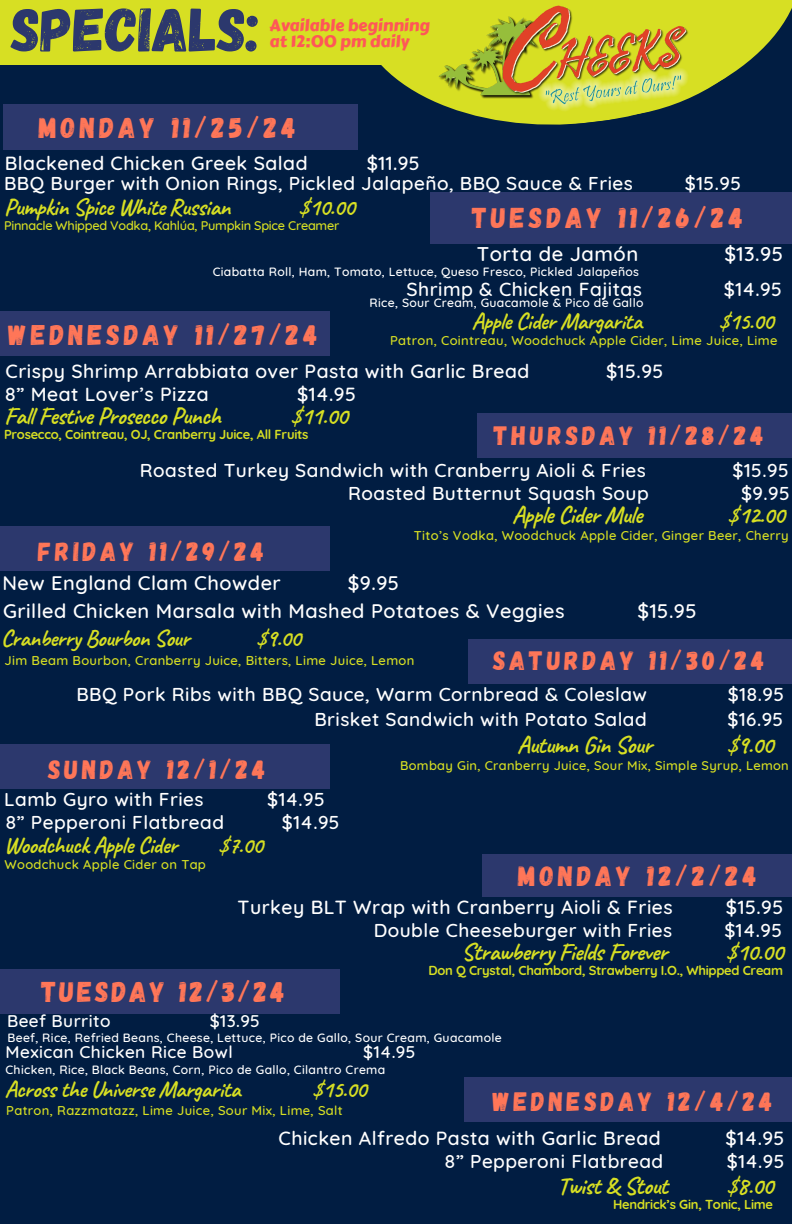
<style>
.page{position:relative;width:792px;height:1224px;background:#011d42}
.page>*{position:absolute;margin:0;border:0;box-sizing:border-box;transform-origin:0 0}
.t1{font:61.7px "Gagalin";color:#2c386d}
.t2{font:28.7px "Gagalin";letter-spacing:.14em;color:#ff7658}
.t3{font:28.6px "Gagalin";letter-spacing:.105em;color:#ff7658}
.t4{font:28.4px "Gagalin";letter-spacing:.14em;color:#ff7658}
.t5{font:27.9px "Gagalin";letter-spacing:.14em;color:#ff7658}
.t6{font:26.6px "Gagalin";letter-spacing:.14em;color:#ff7658}
.t7{font:700 24.3px "Caveat";letter-spacing:-.02em;color:#d7df23}
.t8{font:700 23.8px "Caveat";letter-spacing:-.02em;color:#d7df23}
.t9{font:700 23.3px "Caveat";letter-spacing:-.02em;color:#d7df23}
.t10{font:500 20.2px "Quicksand";letter-spacing:.025em;color:#fff}
.t11{font:500 20px "Quicksand";letter-spacing:.025em;color:#fff}
.t12{font:500 19.4px "Quicksand";letter-spacing:.025em;color:#fff}
.t13{font:500 19.2px "Quicksand";letter-spacing:.025em;color:#fff}
.t14{font:500 19px "Quicksand";letter-spacing:.025em;color:#fff}
.t15{font:500 17.2px "Quicksand";letter-spacing:.025em;color:#fff}
.t16{font:16.4px/16.5px "Carter One";color:#ff5757}
.t17{font:500 13px "Quicksand";letter-spacing:.025em;color:#d7df23}
.t18{font:700 13px "Quicksand";letter-spacing:-.02em;color:#d7df23}
.t19{font:500 12.8px "Quicksand";letter-spacing:.025em;color:#d7df23}
.t20{font:500 12.7px "Quicksand";letter-spacing:-.02em;color:#d7df23}
.t21{font:500 12.2px "Quicksand";letter-spacing:.025em;color:#fff}
</style>
<div class="page">
<div style="left:0;top:311px;width:330px;height:45px;background:#2c386d"></div>
<div style="left:477px;top:413px;width:315px;height:45px;background:#2c386d"></div>
<div style="left:0;top:0;width:469px;height:65px;background:#d7df23"></div>
<svg style="left:357px;top:65px;width:268px;height:72px"></svg>
<svg style="left:382px;top:0;width:410px;height:117px;fill:#d7df23"></svg>
<img style="left:435px;top:0;width:256px;height:113px">
<div style="left:430px;top:192px;width:362px;height:51px;background:#2c386d"></div>
<div style="left:3px;top:104px;width:354px;height:46px;background:#2c386d"></div>
<div style="left:0;top:527px;width:330px;height:44px;background:#2c386d"></div>
<div style="left:0;top:745px;width:330px;height:44px;background:#2c386d"></div>
<div style="left:469px;top:639px;width:323px;height:44px;background:#2c386d"></div>
<div style="left:482px;top:854px;width:310px;height:42px;background:#2c386d"></div>
<div style="left:0;top:969px;width:340px;height:45px;background:#2c386d"></div>
<div style="left:464px;top:1078px;width:328px;height:44px;background:#2c386d"></div>
<p class="t1" style="left:11px;top:-10px;width:250px">SPECIALS:</p>
<p class="t16" style="left:270px;top:17px;width:162px">Available beginning at 12:00 pm daily</p>
<p class="t2" style="left:39px;top:109px;width:258px">MONDAY 11/25/24</p>
<h3 class="t12" style="left:5px;top:151px;width:304px">Blackened Chicken Greek Salad</h3>
<h3 class="t12" style="left:367px;top:151px;width:55px">$11.95</h3>
<p class="t14" style="left:4px;top:171px;width:630px">BBQ Burger with Onion Rings, Pickled Jalapeño, BBQ Sauce &amp; Fries</p>
<p class="t14" style="left:685px;top:171px;width:58px">$15.95</p>
<h2 class="t8" style="left:4px;top:192px;width:228px">Pumpkin Spice White Russian</h2>
<h2 class="t8" style="left:299px;top:192px;width:57px">$10.00</h2>
<p class="t20" style="left:4px;top:217px;width:337px">Pinnacle Whipped Vodka, Kahlúa, Pumpkin Spice Creamer</p>
<p class="t2" style="left:472px;top:199px;width:273px">TUESDAY 11/26/24</p>
<p class="t10" style="left:477px;top:241px;width:163px">Torta de Jamón</p>
<p class="t10" style="left:724px;top:241px;width:61px">$13.95</p>
<p class="t21" style="left:213px;top:264px;width:428px">Ciabatta Roll, Ham, Tomato, Lettuce, Queso Fresco, Pickled Jalapeños</p>
<p class="t13" style="left:407px;top:277px;width:237px">Shrimp &amp; Chicken Fajitas</p>
<p class="t13" style="left:724px;top:277px;width:60px">$14.95</p>
<p class="t21" style="left:370px;top:294px;width:275px">Rice, Sour Cream, Guacamole &amp; Pico de Gallo</p>
<h2 class="t4" style="left:9px;top:317px;width:311px">WEDNESDAY 11/27/24</h2>
<h2 class="t9" style="left:472px;top:307px;width:172px">Apple Cider Margarita</h2>
<h2 class="t9" style="left:719px;top:307px;width:56px">$15.00</h2>
<p class="t17" style="left:390px;top:332px;width:389px">Patron, Cointreau, Woodchuck Apple Cider, Lime Juice, Lime</p>
<p class="t12" style="left:6px;top:358px;width:525px">Crispy Shrimp Arrabbiata over Pasta with Garlic Bread</p>
<p class="t12" style="left:606px;top:358px;width:59px">$15.95</p>
<h2 class="t12" style="left:5px;top:381px;width:205px">8” Meat Lover’s Pizza</h2>
<h2 class="t12" style="left:297px;top:381px;width:60px">$14.95</h2>
<p class="t7" style="left:4px;top:400px;width:219px">Fall Festive Prosecco Punch</p>
<p class="t7" style="left:291px;top:400px;width:59px">$11.00</p>
<p class="t18" style="left:4px;top:426px;width:306px">Prosecco, Cointreau, OJ, Cranberry Juice, All Fruits</p>
<h2 class="t6" style="left:494px;top:418px;width:271px">THURSDAY 11/28/24</h2>
<h2 class="t14" style="left:140px;top:458px;width:508px">Roasted Turkey Sandwich with Cranberry Aioli &amp; Fries</h2>
<h2 class="t14" style="left:733px;top:458px;width:58px">$15.95</h2>
<p class="t7" style="left:512px;top:500px;width:132px">Apple Cider Mule</p>
<p class="t7" style="left:728px;top:500px;width:59px">$12.00</p>
<p class="t17" style="left:414px;top:527px;width:376px">Tito’s Vodka, Woodchuck Apple Cider, Ginger Beer, Cherry</p>
<p class="t14" style="left:348px;top:481px;width:302px">Roasted Butternut Squash Soup</p>
<p class="t14" style="left:741px;top:481px;width:50px">$9.95</p>
<p class="t6" style="left:38px;top:534px;width:227px">FRIDAY 11/29/24</p>
<p class="t11" style="left:2px;top:570px;width:280px">New England Clam Chowder</p>
<p class="t11" style="left:348px;top:570px;width:53px">$9.95</p>
<p class="t11" style="left:3px;top:598px;width:563px">Grilled Chicken Marsala with Mashed Potatoes &amp; Veggies</p>
<p class="t11" style="left:638px;top:598px;width:61px">$15.95</p>
<p class="t9" style="left:1px;top:623px;width:191px">Cranberry Bourbon Sour</p>
<p class="t9" style="left:257px;top:623px;width:46px">$9.00</p>
<p class="t17" style="left:5px;top:652px;width:411px">Jim Beam Bourbon, Cranberry Juice, Bitters, Lime Juice, Lemon</p>
<p class="t6" style="left:493px;top:643px;width:273px">SATURDAY 11/30/24</p>
<h2 class="t14" style="left:76px;top:682px;width:572px">BBQ Pork Ribs with BBQ Sauce, Warm Cornbread &amp; Coleslaw</h2>
<h2 class="t14" style="left:728px;top:682px;width:58px">$18.95</h2>
<p class="t7" style="left:517px;top:730px;width:137px">Autumn Gin Sour</p>
<p class="t7" style="left:727px;top:730px;width:48px">$9.00</p>
<p class="t14" style="left:314px;top:707px;width:334px">Brisket Sandwich with Potato Salad</p>
<p class="t14" style="left:728px;top:707px;width:57px">$16.95</p>
<p class="t6" style="left:48px;top:752px;width:219px">SUNDAY 12/1/24</p>
<p class="t19" style="left:400px;top:758px;width:390px">Bombay Gin, Cranberry Juice, Sour Mix, Simple Syrup, Lemon</p>
<h6 class="t14" style="left:4px;top:787px;width:201px">Lamb Gyro with Fries</h6>
<h6 class="t14" style="left:267px;top:787px;width:59px">$14.95</h6>
<p class="t14" style="left:6px;top:810px;width:220px">8” Pepperoni Flatbread</p>
<p class="t14" style="left:282px;top:810px;width:59px">$14.95</p>
<p class="t9" style="left:4px;top:831px;width:175px">Woodchuck Apple Cider</p>
<p class="t9" style="left:218px;top:831px;width:46px">$7.00</p>
<p class="t17" style="left:5px;top:856px;width:203px">Woodchuck Apple Cider on Tap</p>
<p class="t5" style="left:518px;top:858px;width:240px">MONDAY 12/2/24</p>
<h2 class="t12" style="left:238px;top:895px;width:437px">Turkey BLT Wrap with Cranberry Aioli &amp; Fries</h2>
<h2 class="t12" style="left:726px;top:895px;width:59px">$15.95</h2>
<h2 class="t3" style="left:42px;top:974px;width:245px">TUESDAY 12/3/24</h2>
<p class="t15" style="left:7px;top:1010px;width:105px">Beef Burrito</p>
<p class="t15" style="left:210px;top:1010px;width:52px">$13.95</p>
<p class="t14" style="left:374px;top:918px;width:300px">Double Cheeseburger with Fries</p>
<p class="t14" style="left:724px;top:918px;width:59px">$14.95</p>
<p class="t7" style="left:462px;top:937px;width:207px">Strawberry Fields Forever</p>
<p class="t7" style="left:726px;top:937px;width:59px">$10.00</p>
<p class="t18" style="left:428px;top:962px;width:356px">Don Q Crystal, Chambord, Strawberry I.O., Whipped Cream</p>
<p class="t21" style="left:7px;top:1030px;width:496px">Beef, Rice, Refried Beans, Cheese, Lettuce, Pico de Gallo, Sour Cream, Guacamole</p>
<p class="t15" style="left:6px;top:1041px;width:229px">Mexican Chicken Rice Bowl</p>
<p class="t15" style="left:363px;top:1041px;width:54px">$14.95</p>
<p class="t21" style="left:6px;top:1062px;width:381px">Chicken, Rice, Black Beans, Corn, Pico de Gallo, Cilantro Crema</p>
<p class="t9" style="left:5px;top:1075px;width:237px">Across the Universe Margarita</p>
<p class="t9" style="left:312px;top:1075px;width:56px">$15.00</p>
<p class="t17" style="left:6px;top:1102px;width:338px">Patron, Razzmatazz, Lime Juice, Sour Mix, Lime, Salt</p>
<h3 class="t6" style="left:493px;top:1084px;width:281px">WEDNESDAY 12/4/24</h3>
<p class="t12" style="left:278px;top:1126px;width:384px">Chicken Alfredo Pasta with Garlic Bread</p>
<p class="t12" style="left:726px;top:1126px;width:60px">$14.95</p>
<p class="t14" style="left:445px;top:1149px;width:220px">8” Pepperoni Flatbread</p>
<p class="t14" style="left:727px;top:1149px;width:59px">$14.95</p>
<p class="t7" style="left:558px;top:1171px;width:112px">Twist &amp; Stout</p>
<p class="t7" style="left:727px;top:1171px;width:48px">$8.00</p>
<p class="t18" style="left:613px;top:1196px;width:162px">Hendrick’s Gin, Tonic, Lime</p>
</div>
